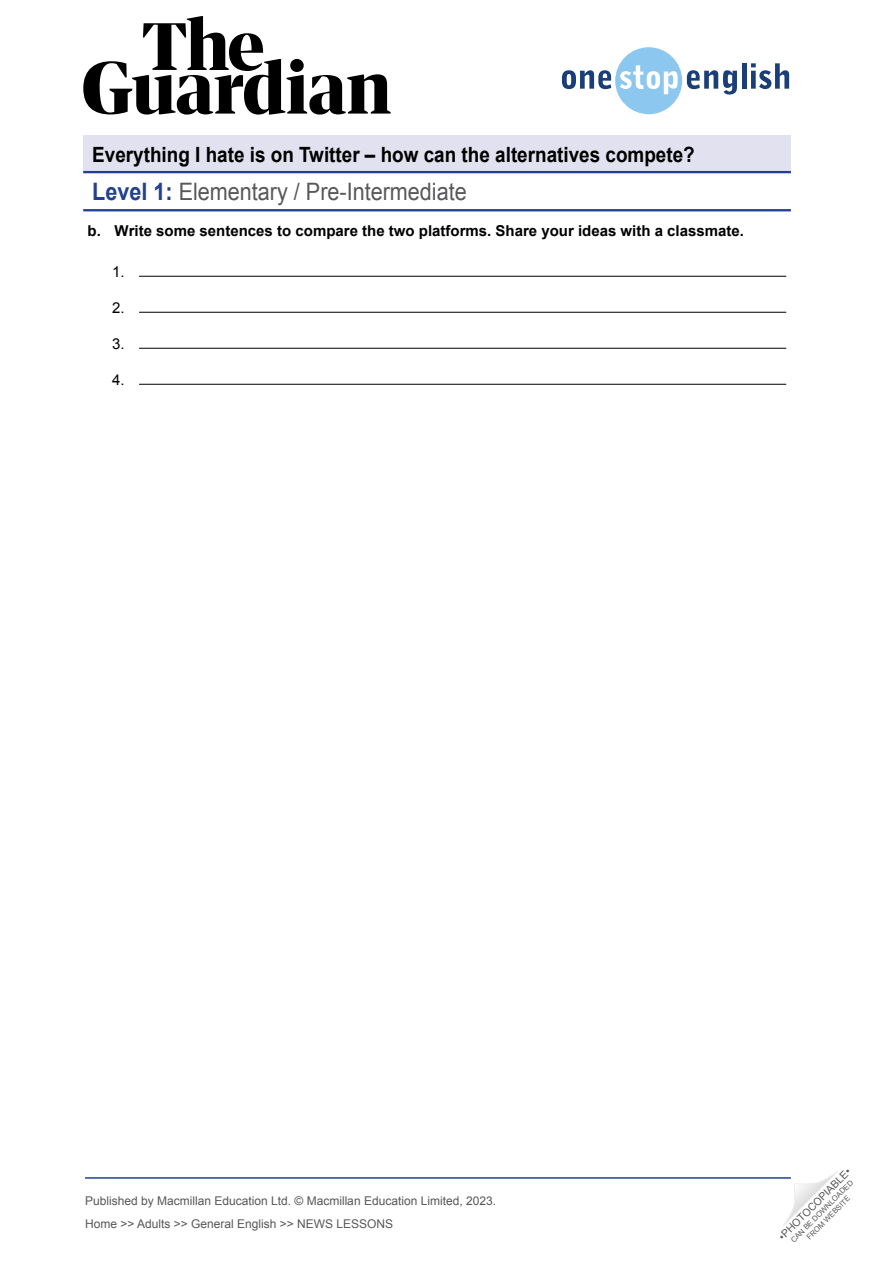
<style>
.page{position:relative;width:893px;height:1263px;background:#fff}
.page>*{position:absolute;margin:0;border:0;box-sizing:border-box;transform-origin:0 0}
.t1{font:24px "Arial";color:#58585a;scale:.9 1}
.t2{font:700 21px "Arial";color:#000;scale:.9 1}
.t3{font:700 15px "Arial";color:#000}
.t4{font:15px "Arial";color:#000}
.t5{font:12px/23px "Arial";color:#575756}
.t6{font:10.5px "Arial";color:#575756}
.t7{font:7.5px/9px "Arial";color:#575756;text-align:center}
.s1{font-weight:700;color:#23408f}
.s2{font-style:inherit}
</style>
<div class="page">
<svg style="left:783px;top:1171px;width:55px;height:55px"></svg>
<svg style="left:83px;top:16px;width:308px;height:99px"></svg>
<svg style="left:562px;top:47px;width:175px;height:67px"></svg>
<hr style="left:742px;top:63px;width:4px;height:26px;background:#1a3e78">
<svg style="left:751px;top:63px;width:38px;height:26px"></svg>
<hr style="left:85px;top:1177px;width:706px;height:2px;background:#23408f">
<div style="left:83px;top:136px;width:708px;height:37px;background:#e1e1ef"></div>
<hr style="left:83px;top:171px;width:708px;height:2px;background:#23408f">
<hr style="left:83px;top:209px;width:708px;height:2px;background:#23408f">
<hr style="left:139px;top:276px;width:647px;height:1px;background:#000">
<hr style="left:139px;top:312px;width:647px;height:1px;background:#000">
<hr style="left:139px;top:348px;width:647px;height:1px;background:#000">
<hr style="left:139px;top:384px;width:647px;height:1px;background:#000">
<h2 class="t2" style="left:92px;top:141px;width:671px">Everything I hate is on Twitter – how can the alternatives compete?</h2>
<h1 class="t1" style="left:92px;top:176px;width:418px"><span class="s1">Level 1:</span> Elementary / Pre-Intermediate</h1>
<p class="t3" style="left:88px;top:221px;width:658px">b. Write some sentences to compare the two platforms. <span class="s2">Share your ideas with a classmate.</span></p>
<p class="t4" style="left:112px;top:261px;width:14px">1.</p>
<p class="t4" style="left:112px;top:297px;width:14px">2.</p>
<p class="t4" style="left:112px;top:333px;width:14px">3.</p>
<p class="t4" style="left:112px;top:369px;width:14px">4.</p>
<p class="t5" style="left:85px;top:1189px;width:413px">Published by Macmillan Education Ltd. © Macmillan Education Limited, 2023.<br>Home &gt;&gt; Adults &gt;&gt; General English &gt;&gt; NEWS LESSONS</p>
<p class="t6" style="left:776px;top:1233px;width:99px;rotate:-45deg">•PHOTOCOPIABLE•</p>
<p class="t7" style="left:789px;top:1238px;width:86px;rotate:-45deg">CAN BE DOWNLOADED<br>FROM WEBSITE</p>
</div>
